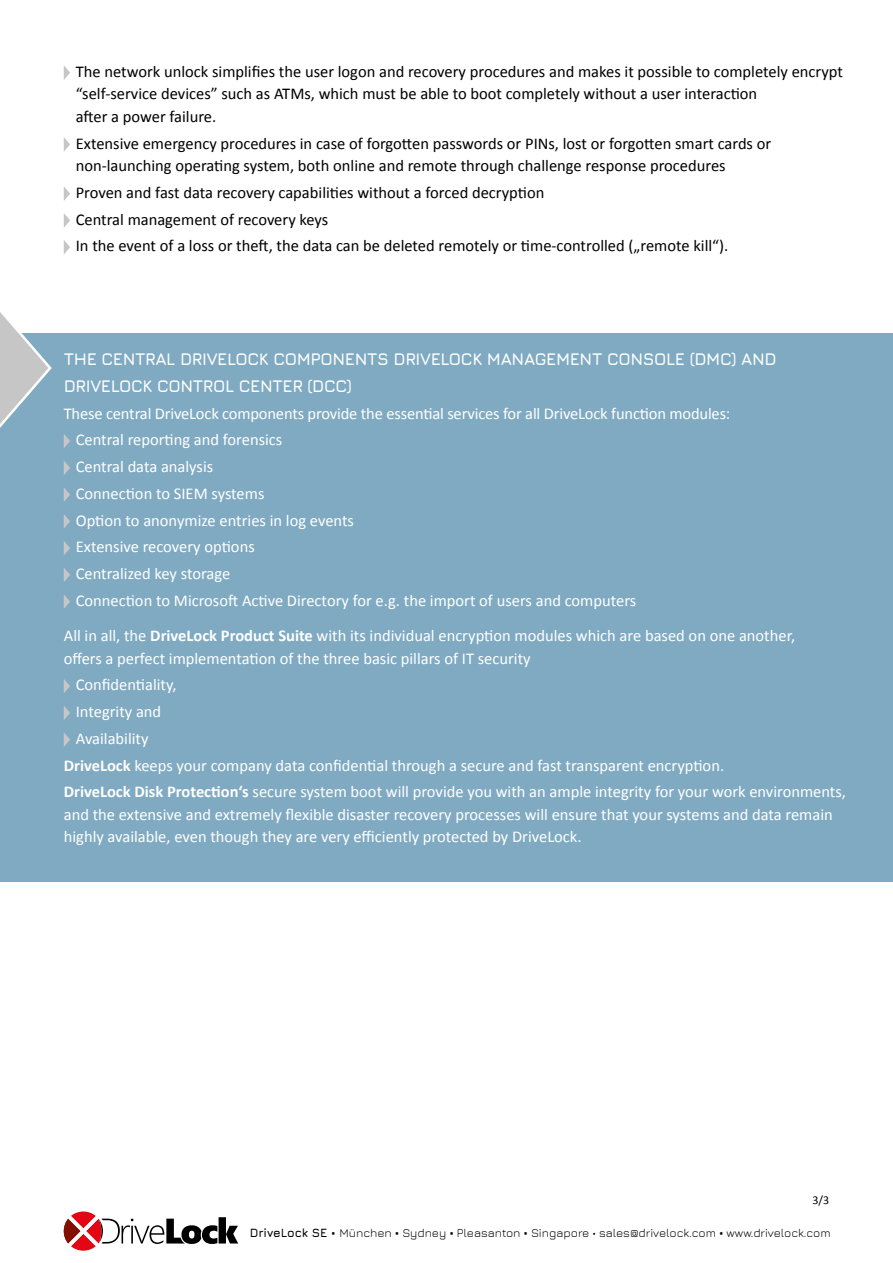
<style>
.page{position:relative;width:893px;height:1263px;background:#fff}
.page>*{position:absolute;margin:0;border:0;box-sizing:border-box;transform-origin:0 0}
.t1{font:700 16.8px/26.7px "Jura";letter-spacing:-.02em;color:#fff}
.t2{font:16.5px/26.7px "Calibri";color:#fff}
.t3{font:16.5px/22.5px "Calibri";color:#000}
.t4{font:12px "Jura";color:#000}
.t5{font:12px "Calibri";color:#000}
.s1{font-weight:700}
</style>
<div class="page">
<svg style="left:64px;top:1211px;width:174px;height:40px"></svg>
<svg style="left:64px;top:66px;width:6px;height:14px"></svg>
<svg style="left:64px;top:137px;width:6px;height:14px"></svg>
<svg style="left:64px;top:187px;width:6px;height:14px"></svg>
<svg style="left:64px;top:213px;width:6px;height:14px"></svg>
<svg style="left:64px;top:240px;width:6px;height:14px"></svg>
<div style="left:0;top:333px;width:893px;height:548px;background:#80aac2"></div>
<svg style="left:0;top:312px;width:52px;height:116px"></svg>
<svg style="left:64px;top:434px;width:6px;height:14px"></svg>
<svg style="left:64px;top:461px;width:6px;height:14px"></svg>
<svg style="left:64px;top:488px;width:6px;height:14px"></svg>
<svg style="left:64px;top:514px;width:6px;height:14px"></svg>
<svg style="left:64px;top:541px;width:6px;height:14px"></svg>
<svg style="left:64px;top:568px;width:6px;height:14px"></svg>
<svg style="left:64px;top:595px;width:6px;height:14px"></svg>
<svg style="left:64px;top:679px;width:6px;height:14px"></svg>
<svg style="left:64px;top:706px;width:6px;height:14px"></svg>
<svg style="left:64px;top:733px;width:6px;height:14px"></svg>
<p class="t3" style="left:76px;top:60px;width:769px">The network unlock simplifies the user logon and recovery procedures and makes it possible to completely encrypt “self-service devices” such as ATMs, which must be able to boot completely without a user interaction<br>after a power failure.</p>
<p class="t3" style="left:76px;top:132px;width:697px">Extensive emergency procedures in case of forgotten passwords or PINs, lost or forgotten smart cards or non-launching operating system, both online and remote through challenge response procedures</p>
<p class="t3" style="left:76px;top:179px;width:654px;line-height:26.7px">Proven and fast data recovery capabilities without a forced decryption<br>Central management of recovery keys<br>In the event of a loss or theft, the data can be deleted remotely or time-controlled („remote kill“).</p>
<p class="t1" style="left:64px;top:344px;width:714px">THE CENTRAL DRIVELOCK COMPONENTS DRIVELOCK MANAGEMENT CONSOLE (DMC) AND<br>DRIVELOCK CONTROL CENTER (DCC)</p>
<p class="t2" style="left:76px;top:400px;width:656px;text-indent:-12px">These central DriveLock components provide the essential services for all DriveLock function modules:<br>Central reporting and forensics<br>Central data analysis<br>Connection to SIEM systems<br>Option to anonymize entries in log events<br>Extensive recovery options<br>Centralized key storage<br>Connection to Microsoft Active Directory for e.g. the import of users and computers</p>
<p class="t2" style="left:64px;top:624px;width:733px;line-height:22.5px">All in all, the <span class="s1">DriveLock Product Suite</span> with its individual encryption modules which are based on one another, offers a perfect implementation of the three basic pillars of IT security</p>
<p class="t2" style="left:76px;top:671px;width:102px">Confidentiality,</p>
<p class="t2" style="left:76px;top:698px;width:87px">Integrity and</p>
<p class="t2" style="left:76px;top:725px;width:74px">Availability</p>
<p class="t2" style="left:64px;top:752px;width:662px"><span class="s1">DriveLock</span> keeps your company data confidential through a secure and fast transparent encryption.</p>
<p class="t2" style="left:64px;top:778px;width:784px"><span class="s1">DriveLock Disk Protection‘s</span> secure system boot will provide you with an ample integrity for your work environments,</p>
<p class="t2" style="left:64px;top:803px;width:770px;line-height:22.5px">and the extensive and extremely flexible disaster recovery processes will ensure that your systems and data remain highly available, even though they are very efficiently protected by DriveLock.</p>
<p class="t5" style="left:812px;top:1192px;width:18px">3/3</p>
<p class="t4" style="left:250px;top:1224px;width:582px"><span class="s1">DriveLock SE •</span> München <span class="s1">•</span> Sydney <span class="s1">•</span> Pleasanton <span class="s1">•</span> Singapore • sales@drivelock.com <span class="s1">•</span> www.drivelock.com</p>
</div>
